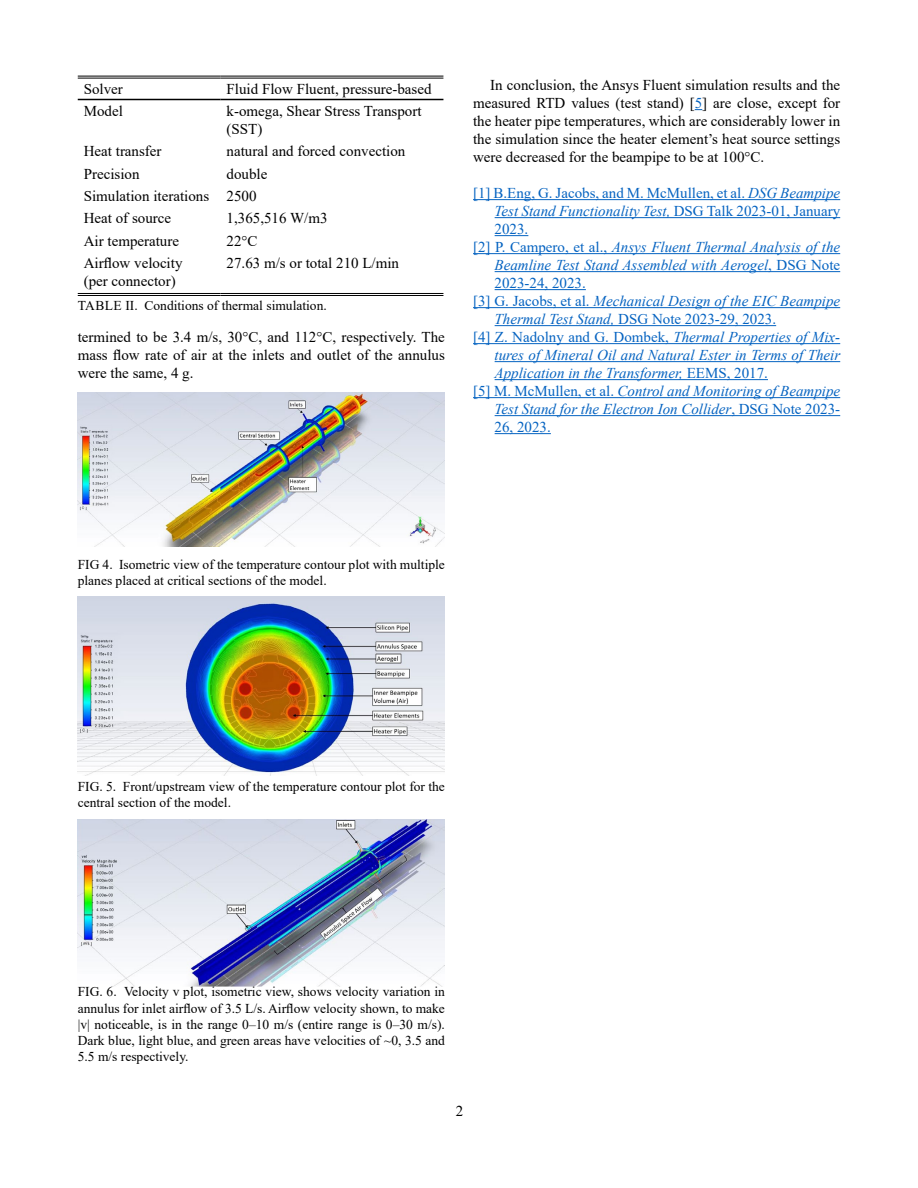
<style>
.page{position:relative;width:918px;height:1188px;background:#fff}
.page>*{position:absolute;margin:0;border:0;box-sizing:border-box;transform-origin:0 0}
.t1{font:15px/18px "Times New Roman";color:#000}
.t2{font:italic 15px "Times New Roman";color:#0563c1}
.t3{font:15px "Times New Roman";color:#0563c1}
.t4{font:13.5px/16.2px "Times New Roman";color:#000}
.s1{color:#0563c1}
.s2{font-style:italic}
.s3{font-style:normal}
</style>
<div class="page">
<hr style="left:473px;top:199px;width:367px;height:1px;background:#0563c1">
<hr style="left:495px;top:217px;width:345px;height:1px;background:#0563c1">
<hr style="left:495px;top:235px;width:33px;height:1px;background:#0563c1">
<hr style="left:473px;top:253px;width:367px;height:1px;background:#0563c1">
<hr style="left:495px;top:271px;width:345px;height:1px;background:#0563c1">
<hr style="left:495px;top:289px;width:91px;height:1px;background:#0563c1">
<hr style="left:473px;top:307px;width:367px;height:1px;background:#0563c1">
<hr style="left:495px;top:325px;width:281px;height:1px;background:#0563c1">
<hr style="left:473px;top:343px;width:367px;height:1px;background:#0563c1">
<hr style="left:495px;top:361px;width:345px;height:1px;background:#0563c1">
<hr style="left:495px;top:379px;width:273px;height:1px;background:#0563c1">
<hr style="left:473px;top:397px;width:367px;height:1px;background:#0563c1">
<hr style="left:495px;top:415px;width:345px;height:1px;background:#0563c1">
<hr style="left:495px;top:433px;width:56px;height:1px;background:#0563c1">
<img style="left:78px;top:392px;width:367px;height:155px">
<img style="left:78px;top:596px;width:367px;height:180px">
<img style="left:78px;top:819px;width:367px;height:167px">
<hr style="left:78px;top:99px;width:143px;height:1px;background:#000">
<hr style="left:221px;top:99px;width:222px;height:1px;background:#000">
<hr style="left:78px;top:76px;width:143px;height:1px;background:#000">
<hr style="left:78px;top:78px;width:143px;height:1px;background:#000">
<hr style="left:221px;top:76px;width:222px;height:1px;background:#000">
<hr style="left:221px;top:78px;width:222px;height:1px;background:#000">
<hr style="left:78px;top:293px;width:143px;height:1px;background:#000">
<hr style="left:78px;top:295px;width:143px;height:1px;background:#000">
<hr style="left:221px;top:293px;width:222px;height:1px;background:#000">
<hr style="left:221px;top:295px;width:222px;height:1px;background:#000">
<p class="t1" style="left:84px;top:79px;width:41px">Solver</p>
<p class="t1" style="left:227px;top:79px;width:206px">Fluid Flow Fluent, pressure-based</p>
<p class="t1" style="left:84px;top:101px;width:41px">Model</p>
<p class="t1" style="left:227px;top:101px;width:196px">k-omega, Shear Stress Transport (SST)</p>
<p class="t1" style="left:84px;top:142px;width:79px">Heat transfer</p>
<p class="t1" style="left:227px;top:142px;width:180px">natural and forced convection</p>
<p class="t1" style="left:84px;top:164px;width:57px">Precision</p>
<p class="t1" style="left:84px;top:162px;width:185px;line-height:22.4px;text-indent:143px">double<br>Simulation iterations 2500<br>Heat of source</p>
<p class="t1" style="left:227px;top:209px;width:102px">1,365,516 W/m3</p>
<p class="t1" style="left:84px;top:231px;width:97px">Air temperature</p>
<p class="t1" style="left:227px;top:231px;width:33px">22°C</p>
<p class="t1" style="left:84px;top:254px;width:100px">Airflow velocity (per connector)</p>
<p class="t1" style="left:227px;top:254px;width:174px">27.63 m/s or total 210 L/min</p>
<p class="t4" style="left:78px;top:297px;width:18px">Tabl</p>
<p class="t4" style="left:114px;top:297px;width:215px">e II. Conditions of thermal simulation.</p>
<p class="t1" style="left:78px;top:328px;width:369px;text-align:justify">termined to be 3.4 m/s, 30°C, and 112°C, respectively. The mass flow rate of air at the inlets and outlet of the annulus were the same, 4 g.</p>
<p class="t1" style="left:473px;top:76px;width:369px;text-align:justify;text-indent:17px">In conclusion, the Ansys Fluent simulation results and the measured RTD values (test stand) [<span class="s1">5</span>] are close, except for the heater pipe temperatures, which are considerably lower in the simulation since the heater element’s heat source settings were decreased for the beampipe to be at 100°C.</p>
<p class="t3" style="left:473px;top:182px;width:369px">[1] B.Eng, G. Jacobs, and M. McMullen, et al. <span class="s2">DSG Beampipe</span></p>
<p class="t2" style="left:495px;top:201px;width:347px">Test Stand Functionality Test, <span class="s3">DSG Talk 2023-01, January</span></p>
<p class="t3" style="left:495px;top:218px;width:35px">2023.</p>
<p class="t2" style="left:473px;top:237px;width:369px"><span class="s3">[2] P. Campero, et al.,</span> Ansys Fluent Thermal Analysis of the</p>
<p class="t2" style="left:495px;top:255px;width:347px">Beamline Test Stand Assembled with Aerogel<span class="s3">, DSG Note</span></p>
<p class="t3" style="left:495px;top:272px;width:93px">2023-24, 2023.</p>
<p class="t2" style="left:473px;top:291px;width:369px"><span class="s3">[3] G. Jacobs, et al.</span> Mechanical Design of the EIC Beampipe</p>
<p class="t3" style="left:495px;top:308px;width:283px"><span class="s2">Thermal Test Stand,</span> DSG Note 2023-29, 2023.</p>
<p class="t3" style="left:473px;top:326px;width:369px">[4] Z. Nadolny and G. Dombek, <span class="s2">Thermal Properties of Mix-</span></p>
<p class="t2" style="left:495px;top:345px;width:347px">tures of Mineral Oil and Natural Ester in Terms of Their</p>
<p class="t2" style="left:495px;top:363px;width:275px">Application in the Transformer, <span class="s3">EEMS, 2017.</span></p>
<p class="t2" style="left:473px;top:381px;width:369px"><span class="s3">[5] M. McMullen, et al.</span> Control and Monitoring of Beampipe</p>
<p class="t2" style="left:495px;top:399px;width:347px">Test Stand for the Electron Ion Collider<span class="s3">, DSG Note 2023-</span></p>
<p class="t3" style="left:495px;top:416px;width:58px">26, 2023.</p>
<p class="t4" style="left:78px;top:556px;width:369px">FIG 4. Isometric view of the temperature contour plot with multiple planes placed at critical sections of the model.</p>
<p class="t4" style="left:78px;top:778px;width:369px">FIG. 5. Front/upstream view of the temperature contour plot for the central section of the model.</p>
<p class="t4" style="left:78px;top:983px;width:369px;text-align:justify">FIG. 6. Velocity v plot, isometric view, shows velocity variation in annulus for inlet airflow of 3.5 L/s. Airflow velocity shown, to make |v| noticeable, is in the range 0–10 m/s (entire range is 0–30 m/s).<br>Dark blue, light blue, and green areas have velocities of ~0, 3.5 and 5.5 m/s respectively.</p>
<p class="t1" style="left:456px;top:1102px;width:9px">2</p>
</div>
